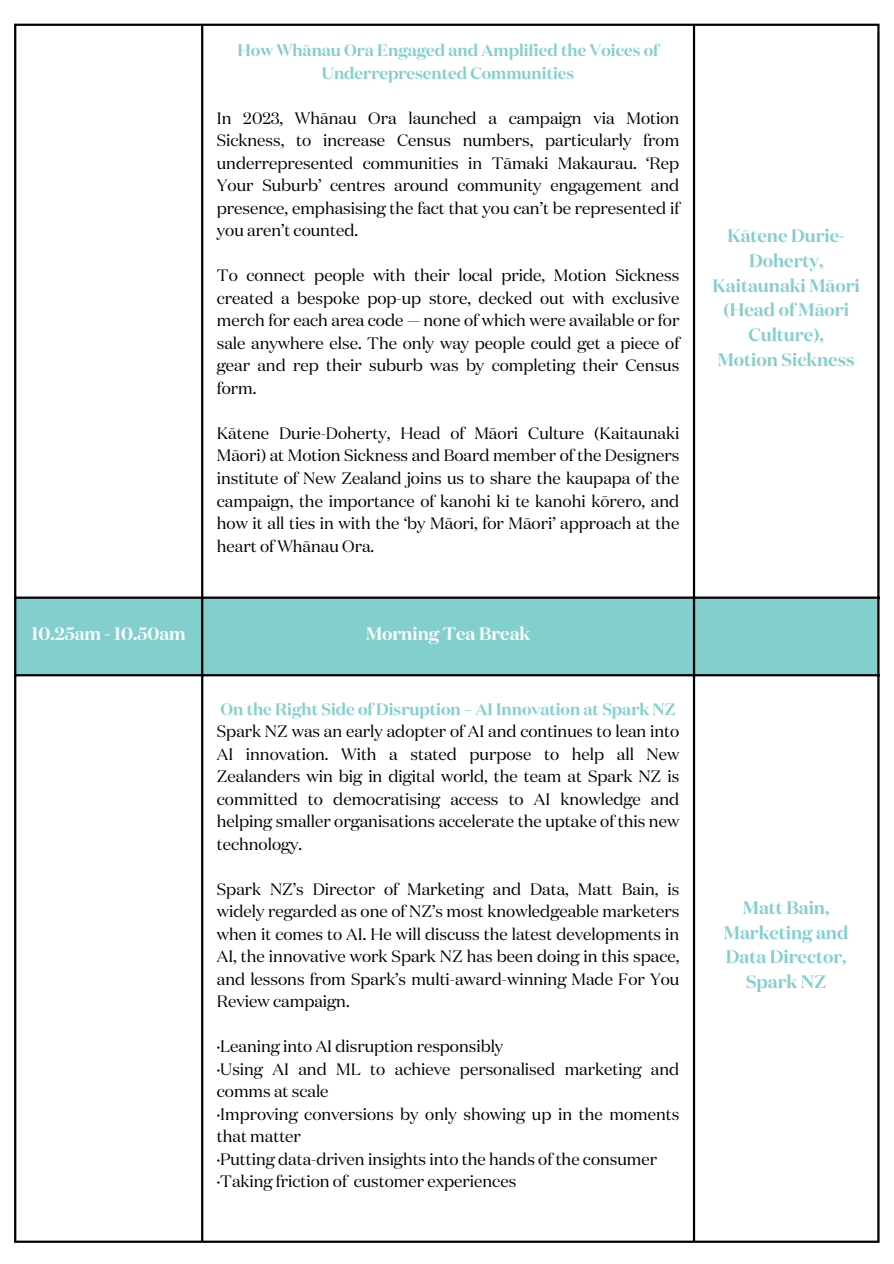
<style>
.page{position:relative;width:894px;height:1264px;background:#fff}
.page>*{position:absolute;margin:0;border:0;box-sizing:border-box;transform-origin:0 0}
.t1{font:600 18px/24.8px "Domaine Display";color:#82cfcd;text-align:center}
.t2{font:600 18px "Domaine Display";color:#fff}
.t3{font:16.5px/22.5px "Domaine Display";color:#000;text-align:justify}
.t4{font:600 16.5px/22.5px "Domaine Display";color:#82cfcd;text-align:center}
</style>
<div class="page">
<div style="left:16px;top:599px;width:861px;height:75px;background:#82cfcd"></div>
<hr style="left:14px;top:26px;width:2px;height:1214px;background:#000">
<hr style="left:201px;top:26px;width:2px;height:1214px;background:#000">
<hr style="left:692px;top:26px;width:3px;height:1214px;background:#000">
<hr style="left:877px;top:26px;width:2px;height:1214px;background:#000">
<hr style="left:14px;top:24px;width:865px;height:2px;background:#000">
<hr style="left:14px;top:596px;width:865px;height:3px;background:#000">
<hr style="left:14px;top:674px;width:865px;height:2px;background:#000">
<hr style="left:14px;top:1240px;width:865px;height:2px;background:#000">
<p class="t4" style="left:237px;top:40px;width:422px">How Whānau Ora Engaged and Amplified the Voices of<br>Underrepresented Communities</p>
<p class="t3" style="left:217px;top:108px;width:464px">In 2023, Whānau Ora launched a campaign via Motion Sickness, to increase Census numbers, particularly from underrepresented communities in Tāmaki Makaurau. ‘Rep Your Suburb’ centres around community engagement and presence, emphasising the fact that you can’t be represented if you aren’t counted.</p>
<p class="t3" style="left:217px;top:265px;width:464px">To connect people with their local pride, Motion Sickness created a bespoke pop-up store, decked out with exclusive merch for each area code — none of which were available or for sale anywhere else. The only way people could get a piece of gear and rep their suburb was by completing their Census form.</p>
<p class="t3" style="left:217px;top:423px;width:464px">Kātene Durie-Doherty, Head of Māori Culture (Kaitaunaki Māori) at Motion Sickness and Board member of the Designers institute of New Zealand joins us to share the kaupapa of the campaign, the importance of kanohi ki te kanohi kōrero, and how it all ties in with the ‘by Māori, for Māori’ approach at the heart of Whānau Ora.</p>
<p class="t2" style="left:32px;top:626px;width:156px">10.25am - 10.50am</p>
<p class="t2" style="left:366px;top:626px;width:166px">Morning Tea Break</p>
<p class="t4" style="left:220px;top:698px;width:456px">On the Right Side of Disruption – AI Innovation at Spark NZ</p>
<p class="t3" style="left:217px;top:721px;width:464px">Spark NZ was an early adopter of AI and continues to lean into AI innovation. With a stated purpose to help all New Zealanders win big in digital world, the team at Spark NZ is committed to democratising access to AI knowledge and helping smaller organisations accelerate the uptake of this new technology.</p>
<p class="t3" style="left:217px;top:878px;width:464px">Spark NZ’s Director of Marketing and Data, Matt Bain, is widely regarded as one of NZ’s most knowledgeable marketers when it comes to AI. He will discuss the latest developments in AI, the innovative work Spark NZ has been doing in this space, and lessons from Spark’s multi-award-winning Made For You Review campaign.</p>
<p class="t3" style="left:217px;top:1036px;width:288px">·Leaning into AI disruption responsibly</p>
<p class="t3" style="left:217px;top:1058px;width:464px">·Using AI and ML to achieve personalised marketing and comms at scale</p>
<p class="t3" style="left:217px;top:1103px;width:464px">·Improving conversions by only showing up in the moments that matter</p>
<p class="t3" style="left:217px;top:1148px;width:441px">·Putting data-driven insights into the hands of the consumer</p>
<p class="t3" style="left:217px;top:1171px;width:301px">·Taking friction of customer experiences</p>
<p class="t1" style="left:712px;top:224px;width:148px">Kātene Durie-<br>Doherty,<br>Kaitaunaki Māori (Head of Māori<br>Culture),</p>
<p class="t1" style="left:717px;top:348px;width:138px">Motion Sickness</p>
<p class="t1" style="left:723px;top:896px;width:126px">Matt Bain,<br>Marketing and<br>Data Director,<br>Spark NZ</p>
</div>
